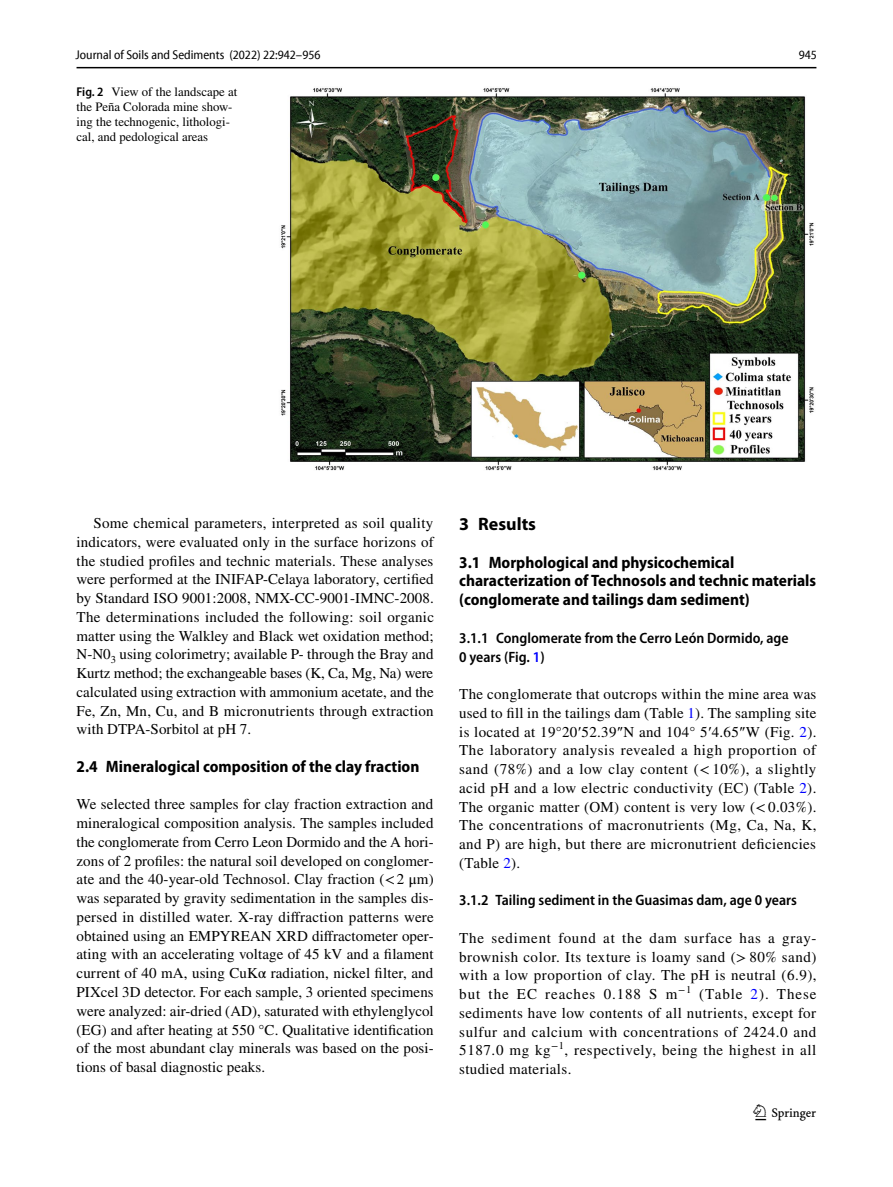
<style>
.page{position:relative;width:893px;height:1187px;background:#fff}
.page>*{position:absolute;margin:0;border:0;box-sizing:border-box;transform-origin:0 0}
.t1{font:22.5px "Springnew Regular 3";color:#000}
.t2{font:700 18px "Myriad Pro";color:#000}
.t3{font:700 semi-condensed 16.5px/18.8px "Myriad Pro";color:#000}
.t4{font:15px/18.8px "STIX";letter-spacing:.015em;color:#000;text-align:justify}
.t5{font:600 semi-condensed 15px/18.8px "Myriad Pro";color:#000}
.t6{font:12.75px/15px "STIX";color:#000}
.t7{font:semi-condensed 12.75px "Myriad Pro Unic";color:#000}
.s1{font-family:"Myriad Pro";font-weight:600;font-stretch:semi-condensed}
.s2{color:#00f}
.s3{font-family:"Times New Roman"}
</style>
<div class="page">
<hr style="left:77px;top:67px;width:739px;height:1px;background:#000">
<img style="left:281px;top:88px;width:533px;height:383px">
<p class="t7" style="left:76px;top:50px;width:246px">Journal of Soils and Sediments (2022) 22:942–956</p>
<p class="t7" style="left:799px;top:50px;width:20px">945</p>
<p class="t6" style="left:77px;top:85px;width:162px"><span class="s1">Fig. 2</span> View of the landscape at the Peña Colorada mine show&shy;ing the technogenic, lithologi&shy;cal, and pedological areas</p>
<p class="t4" style="left:77px;top:514px;width:359px;text-indent:17px">Some chemical parameters, interpreted as soil quality indicators, were evaluated only in the surface horizons of the studied profiles and technic materials. These analyses were performed at the INIFAP-Celaya laboratory, certified by Standard ISO 9001:2008, NMX-CC-9001-IMNC-2008.<br>The determinations included the following: soil organic matter using the Walkley and Black wet oxidation method; N-N0<sub>3</sub> using colorimetry; available P- through the Bray and Kurtz method; the exchangeable bases (K, Ca, Mg, Na) were calculated using extraction with ammonium acetate, and the Fe, Zn, Mn, Cu, and B micronutrients through extraction with DTPA-Sorbitol at pH 7.</p>
<p class="t3" style="left:77px;top:757px;width:344px">2.4 Mineralogical composition of the clay fraction</p>
<p class="t4" style="left:77px;top:796px;width:359px">We selected three samples for clay fraction extraction and mineralogical composition analysis. The samples included the conglomerate from Cerro Leon Dormido and the A hori&shy;zons of 2 profiles: the natural soil developed on conglomer&shy;ate and the 40-year-old Technosol. Clay fraction (&lt;2 μm) was separated by gravity sedimentation in the samples dis&shy;persed in distilled water. X-ray diffraction patterns were obtained using an EMPYREAN XRD diffractometer oper&shy;ating with an accelerating voltage of 45 kV and a filament current of 40 mA, using CuKα radiation, nickel filter, and PIXcel 3D detector. For each sample, 3 oriented specimens were analyzed: air-dried (AD), saturated with ethylenglycol (EG) and after heating at 550 °C. Qualitative identification of the most abundant clay minerals was based on the posi&shy;tions of basal diagnostic peaks.</p>
<p class="t2" style="left:459px;top:512px;width:78px">3 Results</p>
<p class="t3" style="left:459px;top:553px;width:358px">3.1 Morphological and physicochemical characterization of Technosols and technic materials (conglomerate and tailings dam sediment)</p>
<p class="t5" style="left:459px;top:628px;width:331px">3.1.1 Conglomerate from the Cerro León Dormido, age<br>0 years (Fig. <span class="s2">1</span>)</p>
<p class="t4" style="left:459px;top:685px;width:359px">The conglomerate that outcrops within the mine area was used to fill in the tailings dam (Table <span class="s2">1</span>). The sampling site is located at 19°20<span class="s3">′</span>52.39<span class="s3">″</span>N and 104° 5<span class="s3">′</span>4.65<span class="s3">″</span>W (Fig. <span class="s2">2</span>).<br>The laboratory analysis revealed a high proportion of sand (78%) and a low clay content (&lt; 10%), a slightly acid pH and a low electric conductivity (EC) (Table <span class="s2">2</span>).<br>The organic matter (OM) content is very low (&lt;0.03%).<br>The concentrations of macronutrients (Mg, Ca, Na, K, and P) are high, but there are micronutrient deficiencies (Table <span class="s2">2</span>).</p>
<p class="t5" style="left:459px;top:891px;width:339px">3.1.2 Tailing sediment in the Guasimas dam, age 0 years</p>
<p class="t4" style="left:459px;top:929px;width:359px">The sediment found at the dam surface has a gray&shy;brownish color. Its texture is loamy sand (&gt; 80% sand) with a low proportion of clay. The pH is neutral (6.9), but the EC reaches 0.188 S m<sup>−1</sup> (Table <span class="s2">2</span>). These sediments have low contents of all nutrients, except for sulfur and calcium with concentrations of 2424.0 and 5187.0 mg kg<sup>−1</sup>, respectively, being the highest in all studied materials.</p>
<h1 class="t1" style="left:755px;top:1104px;width:62px">1 3</h1>
</div>
